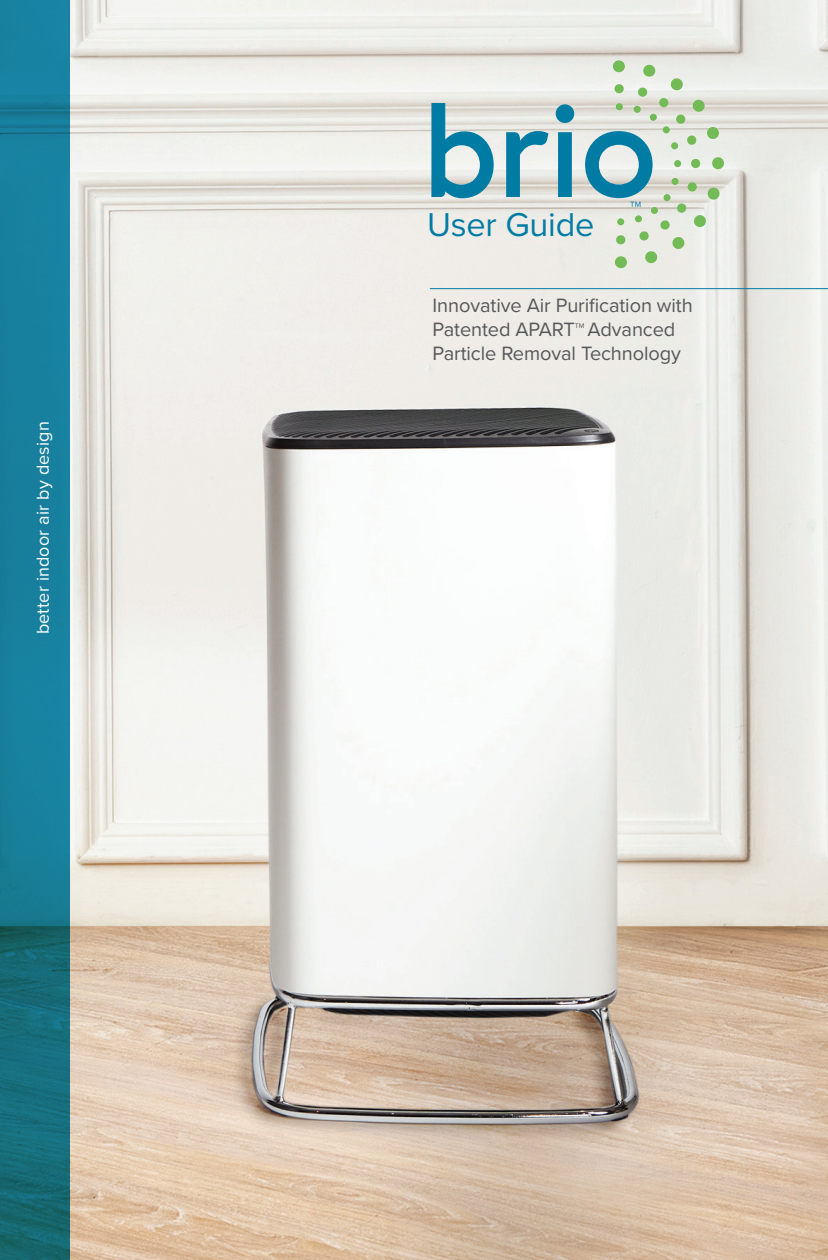
<style>
.page{position:relative;width:828px;height:1260px;background:#fff}
.page>*{position:absolute;margin:0;border:0;box-sizing:border-box;transform-origin:0 0}
.t1{font:34.2px "Proxima Nova";letter-spacing:-.005em;color:#007ca4}
.t2{font:20px/24px "Proxima Nova";letter-spacing:-.005em;color:#57585a}
.t3{font:18px "Proxima Nova";letter-spacing:.01em;color:#fff}
.t4{font:8px "Proxima Nova";color:#007ca4}
.t5{font:7px "Proxima Nova";color:#57585a}
</style>
<div class="page">
<img style="left:70px;top:0;width:758px;height:1260px">
<div style="left:613px;top:60px;width:12px;height:12px;background:#73bb56;border-radius:6px"></div>
<div style="left:712px;top:157px;width:12px;height:12px;background:#73bb56;border-radius:6px"></div>
<div style="left:615px;top:256px;width:12px;height:12px;background:#73bb56;border-radius:6px"></div>
<svg style="left:431px;top:103px;width:63px;height:95px;background:#77b3c3"></svg>
<svg style="left:506px;top:131px;width:42px;height:66px;background:#80b7c6"></svg>
<svg style="left:556px;top:104px;width:18px;height:93px;background:#459bb5"></svg>
<svg style="left:585px;top:64px;width:135px;height:200px;background:#cadad1"></svg>
<hr style="left:430px;top:288px;width:398px;height:1px;background:#007ca4">
<svg style="left:0;top:0;width:70px;height:1260px;background:#177a93"></svg>
<p class="t3" style="left:30px;top:634px;width:215px;rotate:-90deg">better indoor air by design</p>
<h1 class="t1" style="left:427px;top:199px;width:169px">User Guide</h1>
<p class="t4" style="left:630px;top:198px;width:12px">TM</p>
<p class="t2" style="left:433px;top:292px;width:262px">Innovative Air Purification with<br>Patented APART</p>
<p class="t2" style="left:433px;top:316px;width:250px;text-align:right">Advanced<br>Particle Removal Technology</p>
<p class="t5" style="left:575px;top:320px;width:11px">TM</p>
</div>
